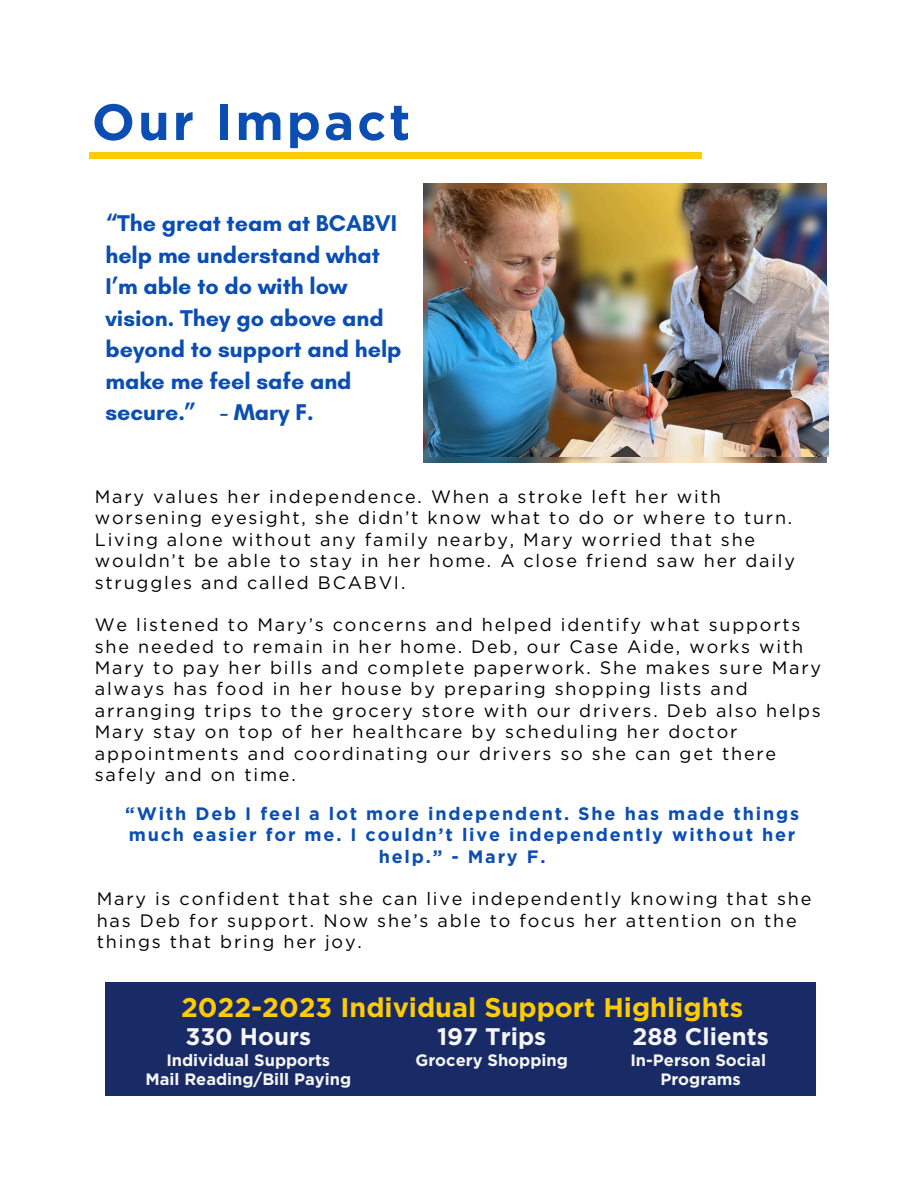
<style>
.page{position:relative;width:918px;height:1188px;background:#fff}
.page>*{position:absolute;margin:0;border:0;box-sizing:border-box;transform-origin:0 0}
.t1{font:700 50.85px "Gotham";letter-spacing:.06em;color:#0b4eb3}
.t2{font:700 27px "Gotham";color:#ffcb05}
.t3{font:700 24px "Gotham";color:#f6f6f6}
.t4{font:700 23.25px/31.5px "Glacial Indifference";color:#0b4eb3}
.t5{font:18px/21.3px "Gotham";letter-spacing:.1em;color:#000}
.t6{font:700 18px/21.3px "Gotham";letter-spacing:.1em;color:#0b4eb3;text-align:center}
.t7{font:700 16.5px/19.2px "Gotham";color:#f6f6f6;text-align:center}
</style>
<div class="page">
<img style="left:423px;top:183px;width:403px;height:279px">
<img style="left:429px;top:190px;width:399px;height:266px">
<div style="left:105px;top:983px;width:711px;height:113px;background:#182b66"></div>
<div style="left:90px;top:152px;width:612px;height:7px;background:#ffcb05"></div>
<p class="t1" style="left:92px;top:91px;width:320px">Our Impact</p>
<h4 class="t4" style="left:105px;top:208px;width:298px">“The great team at BCABVI help me understand what<br>I’m able to do with low vision. They go above and beyond to support and help make me feel safe and secure.” - Mary F.</h4>
<h3 class="t5" style="left:95px;top:486px;width:702px">Mary values her independence. When a stroke left her with worsening eyesight, she didn’t know what to do or where to turn.<br>Living alone without any family nearby, Mary worried that she wouldn’t be able to stay in her home. A close friend saw her daily struggles and called BCABVI.</h3>
<p class="t5" style="left:95px;top:614px;width:728px">We listened to Mary’s concerns and helped identify what supports she needed to remain in her home. Deb, our Case Aide, works with Mary to pay her bills and complete paperwork. She makes sure Mary always has food in her house by preparing shopping lists and arranging trips to the grocery store with our drivers. Deb also helps Mary stay on top of her healthcare by scheduling her doctor appointments and coordinating our drivers so she can get there safely and on time.</p>
<p class="t6" style="left:125px;top:803px;width:675px">“With Deb I feel a lot more independent. She has made things much easier for me. I couldn’t live independently without her help.” - Mary F.</p>
<p class="t5" style="left:97px;top:888px;width:716px">Mary is confident that she can live independently knowing that she has Deb for support. Now she’s able to focus her attention on the things that bring her joy.</p>
<h4 class="t2" style="left:181px;top:991px;width:564px">2022-2023 Individual Support Highlights</h4>
<p class="t3" style="left:185px;top:1022px;width:127px">330 Hours</p>
<p class="t7" style="left:145px;top:1051px;width:207px">Individual Supports<br>Mail Reading/Bill Paying</p>
<h2 class="t3" style="left:437px;top:1022px;width:111px">197 Trips</h2>
<h2 class="t7" style="left:415px;top:1051px;width:154px">Grocery Shopping</h2>
<h4 class="t3" style="left:633px;top:1022px;width:138px">288 Clients</h4>
<h4 class="t7" style="left:630px;top:1051px;width:137px">In-Person Social<br>Programs</h4>
</div>
